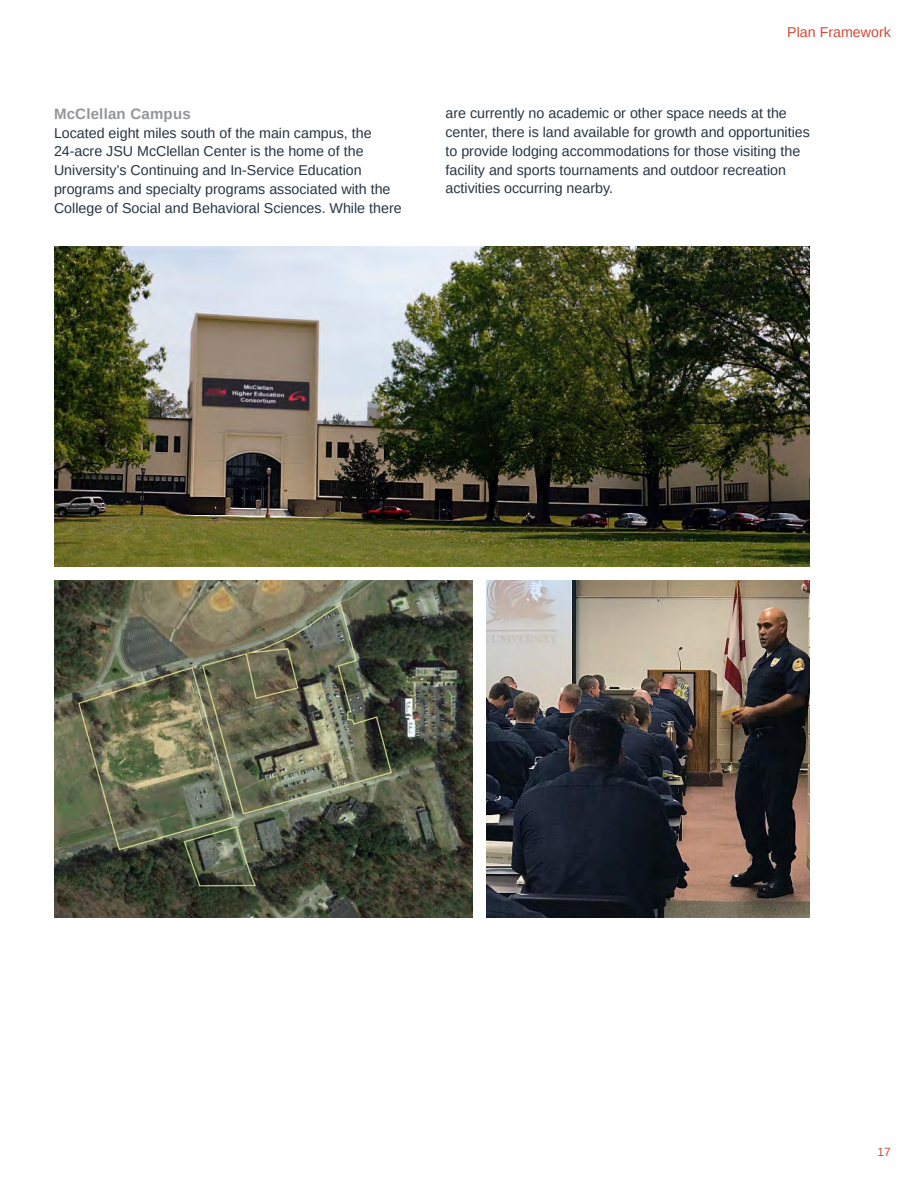
<style>
.page{position:relative;width:918px;height:1188px;background:#fff}
.page>*{position:absolute;margin:0;border:0;box-sizing:border-box;transform-origin:0 0}
.Heading_2{font:700 15px "Liberation Sans";letter-spacing:.015em;color:#939598}
.t1{font:14.25px/18.8px "Liberation Sans";color:#263544}
.t2{font:14.25px "Liberation Sans";color:#d34a37}
.t3{font:12px "Liberation Sans";color:#d34a37}
</style>
<div class="page">
<img style="left:54px;top:247px;width:756px;height:320px">
<img style="left:486px;top:580px;width:324px;height:338px">
<img style="left:54px;top:580px;width:418px;height:338px">
<p class="Heading_2" style="left:54px;top:103px;width:138px">McClellan Campus</p>
<p class="t1" style="left:54px;top:123px;width:349px">Located eight miles south of the main campus, the 24-acre JSU McClellan Center is the home of the University’s Continuing and In-Service Education programs and specialty programs associated with the College of Social and Behavioral Sciences. While there</p>
<p class="t2" style="left:787px;top:23px;width:105px">Plan Framework</p>
<p class="t1" style="left:446px;top:104px;width:366px">are currently no academic or other space needs at the center, there is land available for growth and opportunities to provide lodging accommodations for those visiting the facility and sports tournaments and outdoor recreation activities occurring nearby.</p>
<p class="t3" style="left:878px;top:1144px;width:15px">17</p>
</div>
